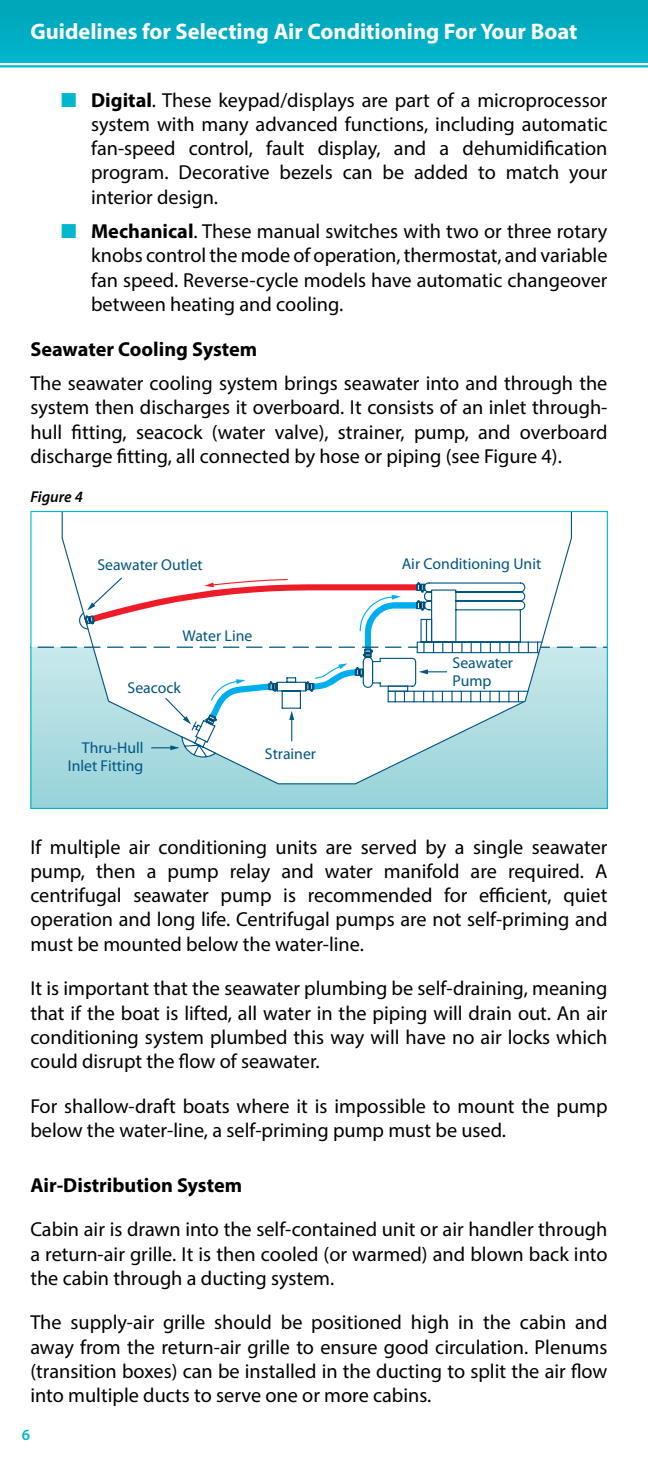
<style>
.page{position:relative;width:648px;height:1458px;background:#fff}
.page>*{position:absolute;margin:0;border:0;box-sizing:border-box;transform-origin:0 0}
.t1{font:700 22.5px "Myriad Pro";color:#fff}
.t2{font:20.25px/24.3px "Myriad Pro";color:#000;text-align:justify}
.t3{font:700 20.25px "Myriad Pro";color:#000}
.t4{font:15.75px/18px "Myriad Pro";color:#005581}
.t5{font:italic 600 15.75px "Myriad Pro";color:#000}
.t6{font:600 15.75px "Myriad Pro";color:#00b7ce}
.s1{font-weight:700}
</style>
<div class="page">
<div style="left:0;top:0;width:648px;height:62px;background:#00acc1"></div>
<hr style="left:0;top:65px;width:648px;height:2px;background:#00b7ce">
<div style="left:31px;top:647px;width:576px;height:161px;background:linear-gradient(to bottom,#cae9eb,#97d3d9)"></div>
<svg style="left:61px;top:513px;width:512px;height:272px"></svg>
<svg style="left:38px;top:647px;width:16px;height:1px"></svg>
<svg style="left:61px;top:647px;width:16px;height:1px"></svg>
<svg style="left:557px;top:647px;width:15px;height:1px"></svg>
<svg style="left:580px;top:647px;width:16px;height:1px"></svg>
<svg style="left:520px;top:582px;width:23px;height:149px"></svg>
<svg style="left:77px;top:581px;width:443px;height:182px"></svg>
<svg style="left:84px;top:576px;width:363px;height:187px"></svg>
<div style="left:30px;top:511px;width:578px;height:298px;border:1px solid #00b7ce"></div>
<p class="t1" style="left:30px;top:17px;width:548px">Guidelines for Selecting Air Conditioning For Your Boat</p>
<p class="t2" style="left:91px;top:87px;width:518px"><span class="s1">Digital</span>. These keypad/displays are part of a microprocessor system with many advanced functions, including automatic fan-speed control, fault display, and a dehumidification program. Decorative bezels can be added to match your interior design.</p>
<p class="t2" style="left:91px;top:219px;width:518px"><span class="s1">Mechanical</span>. These manual switches with two or three rotary knobs control the mode of operation, thermostat, and variable fan speed. Reverse-cycle models have automatic changeover between heating and cooling.</p>
<p class="t3" style="left:30px;top:336px;width:228px">Seawater Cooling System</p>
<p class="t2" style="left:30px;top:371px;width:579px">The seawater cooling system brings seawater into and through the system then discharges it overboard. It consists of an inlet through&shy;hull fitting, seacock (water valve), strainer, pump, and overboard discharge fitting, all connected by hose or piping (see Figure 4).</p>
<p class="t5" style="left:30px;top:487px;width:54px">Figure 4</p>
<p class="t4" style="left:97px;top:555px;width:107px">Seawater Outlet</p>
<p class="t4" style="left:183px;top:626px;width:71px">Water Line</p>
<p class="t4" style="left:128px;top:679px;width:55px">Seacock</p>
<p class="t4" style="left:68px;top:739px;width:77px;text-align:right">Thru-Hull<br>Inlet Fitting</p>
<p class="t4" style="left:265px;top:745px;width:53px">Strainer</p>
<p class="t4" style="left:402px;top:555px;width:141px">Air Conditioning Unit</p>
<p class="t4" style="left:453px;top:654px;width:62px">Seawater<br>Pump</p>
<p class="t2" style="left:30px;top:834px;width:579px">If multiple air conditioning units are served by a single seawater pump, then a pump relay and water manifold are required. A centrifugal seawater pump is recommended for efficient, quiet operation and long life. Centrifugal pumps are not self-priming and must be mounted below the water-line.</p>
<p class="t2" style="left:30px;top:976px;width:579px">It is important that the seawater plumbing be self-draining, meaning that if the boat is lifted, all water in the piping will drain out. An air conditioning system plumbed this way will have no air locks which could disrupt the flow of seawater.</p>
<p class="t2" style="left:30px;top:1093px;width:579px">For shallow-draft boats where it is impossible to mount the pump below the water-line, a self-priming pump must be used.</p>
<p class="t3" style="left:30px;top:1172px;width:213px">Air-Distribution System</p>
<p class="t2" style="left:30px;top:1217px;width:579px">Cabin air is drawn into the self-contained unit or air handler through a return-air grille. It is then cooled (or warmed) and blown back into the cabin through a ducting system.</p>
<p class="t2" style="left:30px;top:1310px;width:579px">The supply-air grille should be positioned high in the cabin and away from the return-air grille to ensure good circulation. Plenums (transition boxes) can be installed in the ducting to split the air flow into multiple ducts to serve one or more cabins.</p>
<p class="t6" style="left:22px;top:1424px;width:10px">6</p>
</div>
